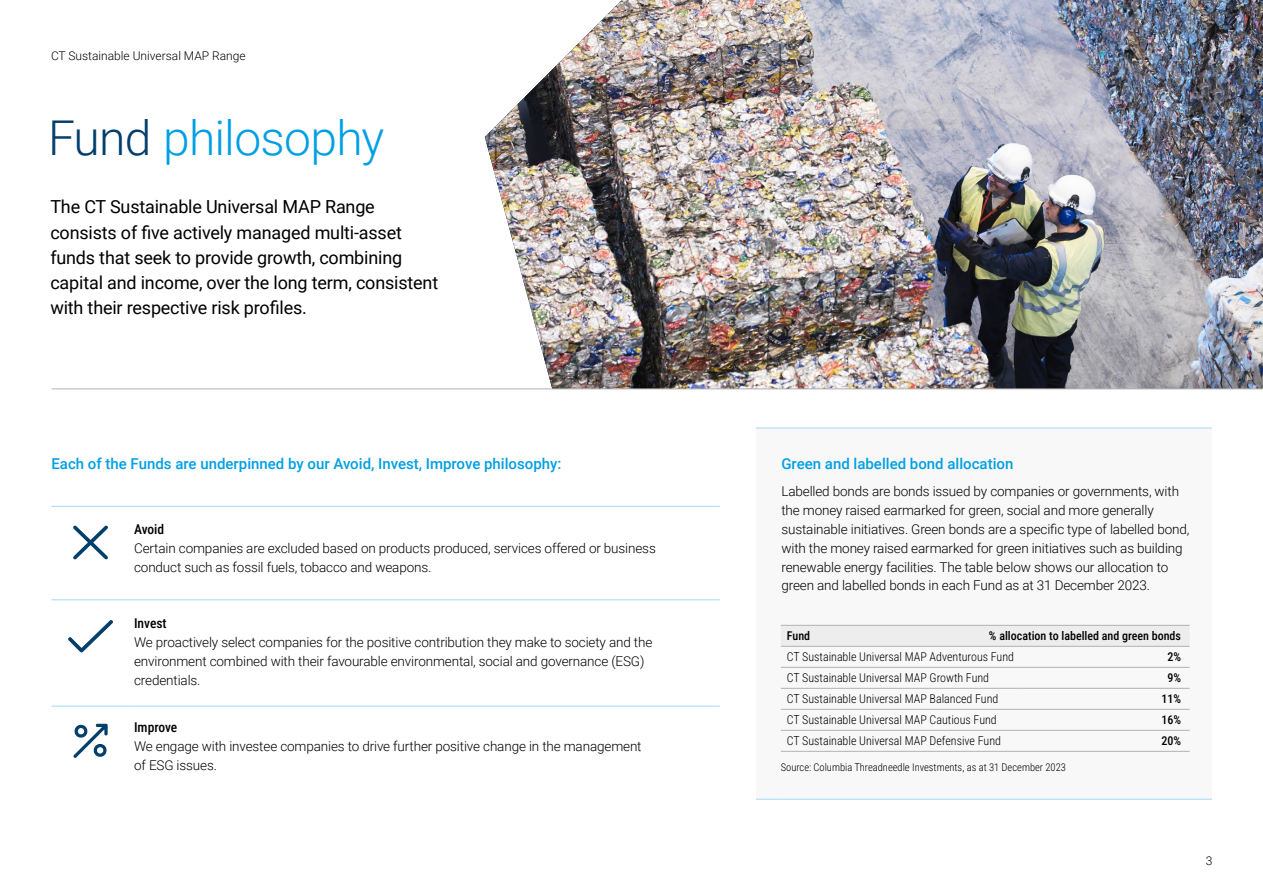
<style>
.page{position:relative;width:1263px;height:893px;background:#fff}
.page>*{position:absolute;margin:0;border:0;box-sizing:border-box;transform-origin:0 0}
.t1{font:300 48px "Roboto";letter-spacing:-.015em;color:#009fe3}
.t2{font:18px/25.2px "Roboto";letter-spacing:-.01em;color:#000}
.t3{font:500 15px "Roboto";color:#009fe3}
.t4{font:300 13.5px/18.9px "Roboto";letter-spacing:-.01em;color:#000}
.t5{font:500 13.5px "Roboto Condensed";color:#000}
.t6{font:300 12px "Roboto Condensed";color:#000}
.t7{font:500 12px "Roboto Condensed";color:#000}
.t8{font:300 12px "Roboto";color:#000}
.t9{font:300 10.5px "Roboto Condensed";color:#000}
.s1{color:#003e6b}
</style>
<div class="page">
<img style="left:485px;top:0;width:778px;height:389px">
<hr style="left:51px;top:506px;width:83px;height:1px;background:#a1daf8">
<hr style="left:134px;top:506px;width:586px;height:1px;background:#a1daf8">
<hr style="left:51px;top:600px;width:83px;height:1px;background:#a1daf8">
<hr style="left:134px;top:600px;width:586px;height:1px;background:#a1daf8">
<hr style="left:51px;top:706px;width:83px;height:1px;background:#a1daf8">
<hr style="left:134px;top:706px;width:586px;height:1px;background:#a1daf8">
<svg style="left:68px;top:620px;width:45px;height:33px"></svg>
<svg style="left:73px;top:525px;width:35px;height:35px"></svg>
<svg style="left:73px;top:723px;width:35px;height:35px"></svg>
<svg style="left:756px;top:624px;width:456px;height:175px"></svg>
<svg style="left:756px;top:428px;width:25px;height:1px"></svg>
<hr style="left:781px;top:428px;width:431px;height:1px;background:#a1daf8">
<svg style="left:756px;top:799px;width:25px;height:1px"></svg>
<hr style="left:781px;top:799px;width:431px;height:1px;background:#a1daf8">
<hr style="left:52px;top:389px;width:1211px;height:1px;background:#b3b2b2">
<div style="left:781px;top:626px;width:408px;height:20px;background:#ededed"></div>
<hr style="left:781px;top:625px;width:242px;height:1px;background:#b3b2b2">
<hr style="left:1023px;top:625px;width:166px;height:1px;background:#b3b2b2">
<hr style="left:781px;top:646px;width:242px;height:1px;background:#b3b2b2">
<hr style="left:1023px;top:646px;width:166px;height:1px;background:#b3b2b2">
<hr style="left:781px;top:667px;width:242px;height:1px;background:#b3b2b2">
<hr style="left:1023px;top:667px;width:166px;height:1px;background:#b3b2b2">
<hr style="left:781px;top:688px;width:242px;height:1px;background:#b3b2b2">
<hr style="left:1023px;top:688px;width:166px;height:1px;background:#b3b2b2">
<hr style="left:781px;top:709px;width:242px;height:1px;background:#b3b2b2">
<hr style="left:1023px;top:709px;width:166px;height:1px;background:#b3b2b2">
<hr style="left:781px;top:730px;width:242px;height:1px;background:#b3b2b2">
<hr style="left:1023px;top:730px;width:166px;height:1px;background:#b3b2b2">
<hr style="left:781px;top:751px;width:242px;height:1px;background:#b3b2b2">
<hr style="left:1023px;top:751px;width:166px;height:1px;background:#b3b2b2">
<p class="t8" style="left:51px;top:47px;width:196px">CT Sustainable Universal MAP Range</p>
<h1 class="t1" style="left:48px;top:104px;width:338px"><span class="s1">Fund</span> philosophy</h1>
<h2 class="t2" style="left:50px;top:194px;width:389px">The CT Sustainable Universal MAP Range consists of five actively managed multi-asset funds that seek to provide growth, combining capital and income, over the long term, consistent with their respective risk profiles.</h2>
<p class="t3" style="left:51px;top:453px;width:511px">Each of the Funds are underpinned by our Avoid, Invest, Improve philosophy:</p>
<p class="t5" style="left:134px;top:519px;width:32px">Avoid</p>
<p class="t4" style="left:134px;top:538px;width:523px">Certain companies are excluded based on products produced, services offered or business conduct such as fossil fuels, tobacco and weapons.</p>
<p class="t5" style="left:134px;top:614px;width:34px">Invest</p>
<p class="t4" style="left:134px;top:632px;width:520px">We proactively select companies for the positive contribution they make to society and the environment combined with their favourable environmental, social and governance (ESG) credentials.</p>
<p class="t5" style="left:134px;top:718px;width:45px">Improve</p>
<p class="t4" style="left:134px;top:736px;width:509px">We engage with investee companies to drive further positive change in the management of ESG issues.</p>
<p class="t3" style="left:781px;top:453px;width:233px">Green and labelled bond allocation</p>
<p class="t4" style="left:781px;top:481px;width:409px">Labelled bonds are bonds issued by companies or governments, with the money raised earmarked for green, social and more generally sustainable initiatives. Green bonds are a specific type of labelled bond, with the money raised earmarked for green initiatives such as building renewable energy facilities. The table below shows our allocation to green and labelled bonds in each Fund as at 31 December 2023.</p>
<p class="t7" style="left:787px;top:628px;width:25px">Fund</p>
<p class="t6" style="left:787px;top:649px;width:229px">CT Sustainable Universal MAP Adventurous Fund</p>
<p class="t7" style="left:1167px;top:649px;width:15px">2%</p>
<p class="t6" style="left:787px;top:670px;width:204px">CT Sustainable Universal MAP Growth Fund</p>
<p class="t7" style="left:1167px;top:670px;width:15px">9%</p>
<p class="t6" style="left:787px;top:691px;width:213px">CT Sustainable Universal MAP Balanced Fund</p>
<p class="t7" style="left:1161px;top:691px;width:21px">11%</p>
<p class="t6" style="left:787px;top:712px;width:211px">CT Sustainable Universal MAP Cautious Fund</p>
<p class="t7" style="left:1161px;top:712px;width:21px">16%</p>
<p class="t6" style="left:787px;top:733px;width:216px">CT Sustainable Universal MAP Defensive Fund</p>
<p class="t7" style="left:1161px;top:733px;width:21px">20%</p>
<p class="t9" style="left:781px;top:760px;width:287px">Source: Columbia Threadneedle Investments, as at 31 December 2023</p>
<p class="t7" style="left:989px;top:628px;width:194px">% allocation to labelled and green bonds</p>
<p class="t8" style="left:1206px;top:853px;width:8px">3</p>
</div>
